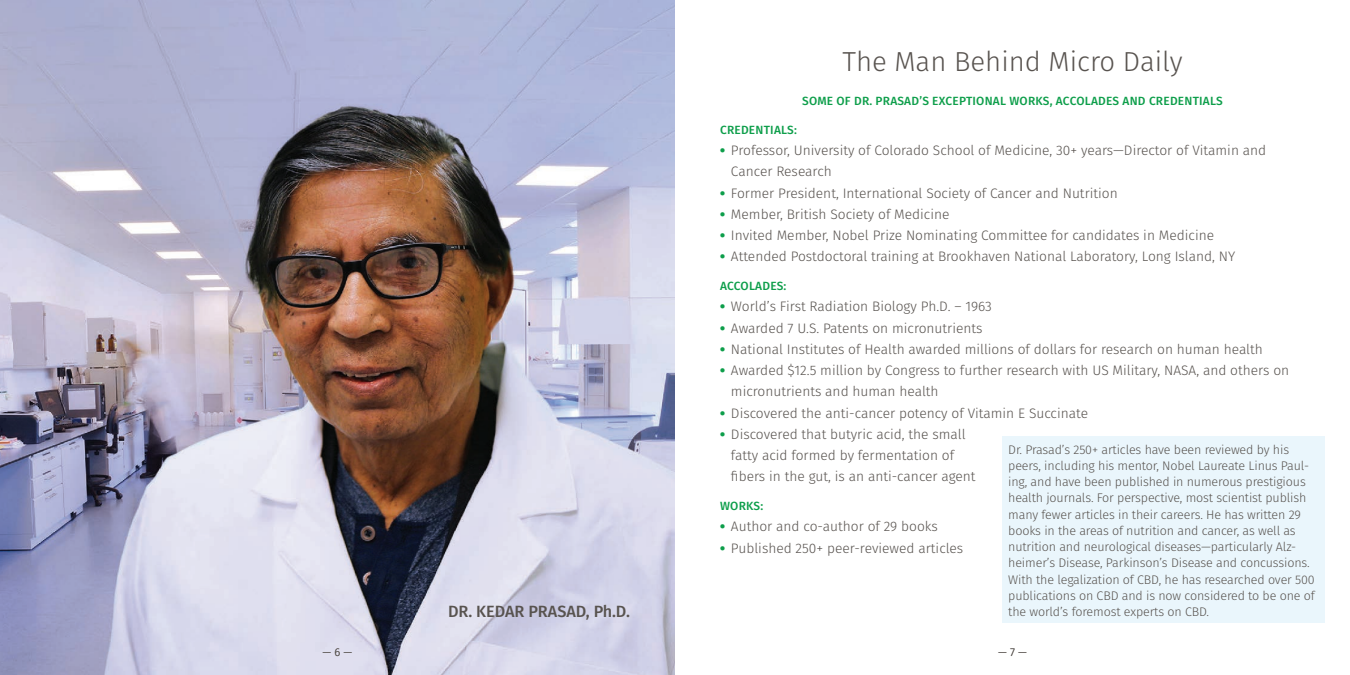
<style>
.page{position:relative;width:1350px;height:675px;background:#fff}
.page>*{position:absolute;margin:0;border:0;box-sizing:border-box;transform-origin:0 0}
.Heading{font:300 27.5px "Fira Sans";color:#58534f}
.Small_Subhead{font:500 16.25px "Fira Sans";color:#58534f}
.Body{font:300 13.75px/21.2px "Fira Sans";color:#58534f}
.Body-2{font:300 12.5px/16.2px "Fira Sans";letter-spacing:-.01em;color:#58534f}
.Small_Subhead-2{font:500 11.88px "Fira Sans";letter-spacing:.02em;color:#0d9e4a}
.t1{font:300 11.25px "Fira Sans";color:#58534f}
.s1{font-weight:800;color:#0d9e4a}
</style>
<div class="page">
<img style="left:0;top:0;width:675px;height:675px">
<div style="left:1003px;top:436px;width:322px;height:187px;background:#eaf6fc"></div>
<p class="Small_Subhead" style="left:448px;top:598px;width:183px">DR. KEDAR PRASAD, Ph.D.</p>
<p class="Heading" style="left:842px;top:42px;width:342px">The Man Behind Micro Daily</p>
<p class="Small_Subhead-2" style="left:802px;top:91px;width:422px">SOME OF DR. PRASAD’S EXCEPTIONAL WORKS, ACCOLADES AND CREDENTIALS</p>
<p class="Small_Subhead-2" style="left:720px;top:120px;width:78px">CREDENTIALS:</p>
<p class="Body" style="left:731px;top:140px;width:537px;text-indent:-11px"><span class="s1">•</span> Professor, University of Colorado School of Medicine, 30+ years—Director of Vitamin and<br>Cancer Research</p>
<p class="Body" style="left:720px;top:182px;width:399px"><span class="s1">•</span> Former President, International Society of Cancer and Nutrition</p>
<p class="Body" style="left:720px;top:203px;width:231px"><span class="s1">•</span> Member, British Society of Medicine</p>
<p class="Body" style="left:720px;top:225px;width:496px"><span class="s1">•</span> Invited Member, Nobel Prize Nominating Committee for candidates in Medicine</p>
<p class="Body" style="left:720px;top:246px;width:517px"><span class="s1">•</span> Attended Postdoctoral training at Brookhaven National Laboratory, Long Island, NY</p>
<p class="Small_Subhead-2" style="left:720px;top:276px;width:68px">ACCOLADES:</p>
<p class="Body" style="left:720px;top:296px;width:273px"><span class="s1">•</span> World’s First Radiation Biology Ph.D. – 1963</p>
<p class="Body" style="left:720px;top:317px;width:264px"><span class="s1">•</span> Awarded 7 U.S. Patents on micronutrients</p>
<p class="Body" style="left:720px;top:338px;width:544px"><span class="s1">•</span> National Institutes of Health awarded millions of dollars for research on human health</p>
<p class="Body" style="left:731px;top:360px;width:560px;text-indent:-11px"><span class="s1">•</span> Awarded $12.5 million by Congress to further research with US Military, NASA, and others on micronutrients and human health</p>
<p class="Body" style="left:720px;top:402px;width:370px"><span class="s1">•</span> Discovered the anti-cancer potency of Vitamin E Succinate</p>
<p class="Body" style="left:731px;top:423px;width:246px;text-indent:-11px"><span class="s1">•</span> Discovered that butyric acid, the small fatty acid formed by fermentation of fibers in the gut, is an anti-cancer agent</p>
<p class="Small_Subhead-2" style="left:720px;top:496px;width:45px">WORKS:</p>
<p class="Body" style="left:720px;top:516px;width:220px"><span class="s1">•</span> Author and co-author of 29 books</p>
<p class="Body" style="left:720px;top:537px;width:245px"><span class="s1">•</span> Published 250+ peer-reviewed articles</p>
<p class="Body-2" style="left:1008px;top:441px;width:308px">Dr. Prasad’s 250+ articles have been reviewed by his peers, including his mentor, Nobel Laureate Linus Paul&shy;ing, and have been published in numerous prestigious health journals. For perspective, most scientist publish many fewer articles in their careers. He has written 29 books in the areas of nutrition and cancer, as well as nutrition and neurological diseases—particularly Alz&shy;heimer’s Disease, Parkinson’s Disease and concussions.<br>With the legalization of CBD, he has researched over 500 publications on CBD and is now considered to be one of the world’s foremost experts on CBD.</p>
<p class="t1" style="left:323px;top:644px;width:31px">— 6 —</p>
<p class="t1" style="left:998px;top:644px;width:30px">— 7 —</p>
</div>
